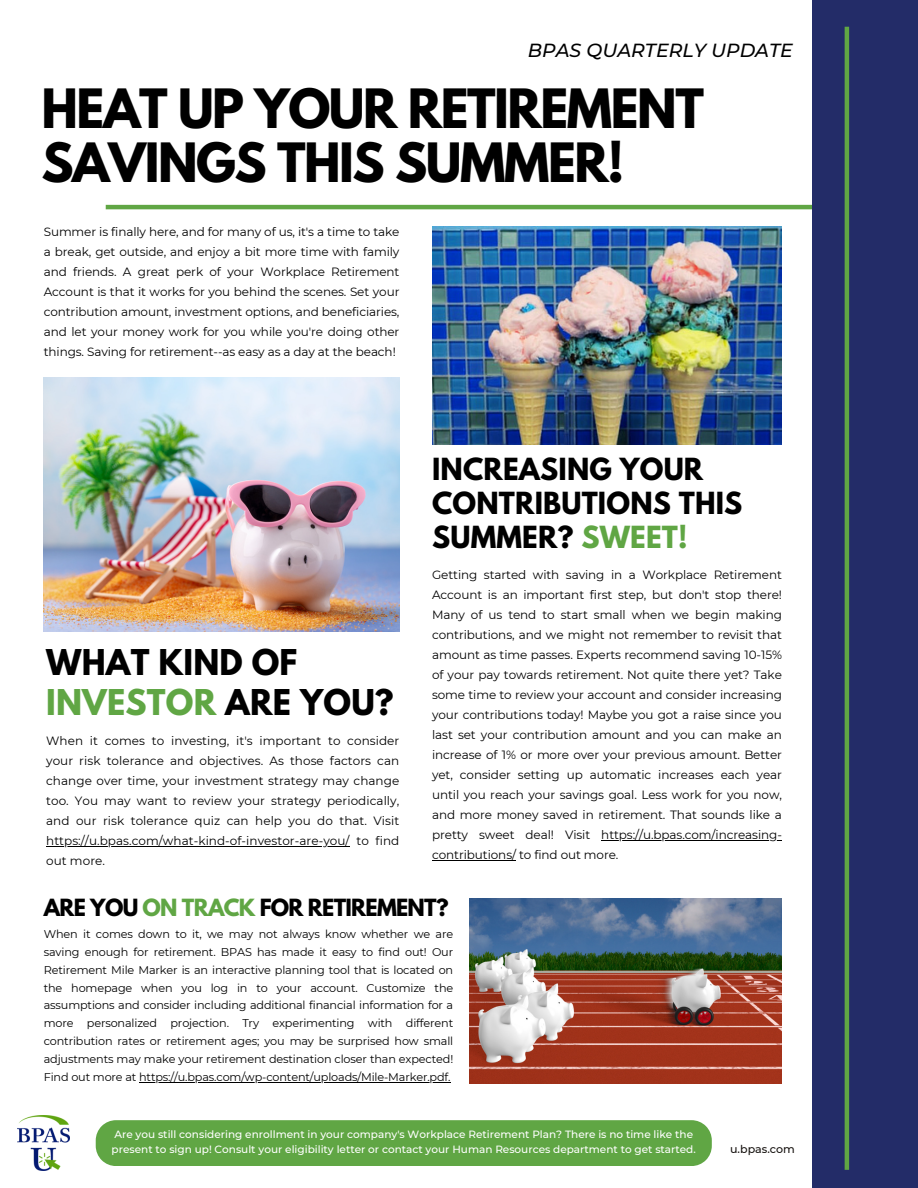
<style>
.page{position:relative;width:918px;height:1188px;background:#fff}
.page>*{position:absolute;margin:0;border:0;box-sizing:border-box;transform-origin:0 0}
.t1{font:700 48px/54px "League Spartan";letter-spacing:-.03em;color:#000}
.t2{font:700 31.5px/40.5px "League Spartan";letter-spacing:.005em;color:#000}
.t3{font:700 27px/33.8px "League Spartan";letter-spacing:.005em;color:#000}
.t4{font:700 21px "League Spartan";letter-spacing:-.035em;color:#000}
.t5{font:italic 500 18.9px "Montserrat";color:#000}
.t6{font:12px/20px "Montserrat";letter-spacing:-.005em;color:#000;text-align:justify}
.t7{font:11.25px/17.9px "Montserrat";letter-spacing:-.015em;color:#000;text-align:justify}
.t8{font:500 11.1px "Montserrat";color:#171310}
.t9{font:500 10.5px "Montserrat";color:#fff}
.s1{color:#60a644}
</style>
<div class="page">
<hr style="left:106px;top:205px;width:706px;height:4px;background:#60a644">
<div style="left:812px;top:0;width:106px;height:1188px;background:#232c68"></div>
<img style="left:44px;top:377px;width:355px;height:254px">
<hr style="left:845px;top:27px;width:4px;height:1143px;background:#60a644">
<img style="left:432px;top:227px;width:350px;height:218px">
<img style="left:18px;top:1115px;width:51px;height:55px">
<div style="left:96px;top:1120px;width:616px;height:46px;background:#60a644"></div>
<hr style="left:46px;top:846px;width:304px;height:1px;background:#000">
<hr style="left:601px;top:840px;width:181px;height:1px;background:#000">
<hr style="left:432px;top:860px;width:84px;height:1px;background:#000">
<img style="left:469px;top:898px;width:313px;height:186px">
<hr style="left:139px;top:1082px;width:312px;height:1px;background:#000">
<p class="t5" style="left:528px;top:39px;width:267px">BPAS QUARTERLY UPDATE</p>
<p class="t1" style="left:41px;top:88px;width:664px">HEAT UP YOUR RETIREMENT<br>SAVINGS THIS SUMMER!</p>
<p class="t6" style="left:44px;top:222px;width:357px">Summer is finally here, and for many of us, it's a time to take a break, get outside, and enjoy a bit more time with family and friends. A great perk of your Workplace Retirement Account is that it works for you behind the scenes. Set your contribution amount, investment options, and beneficiaries, and let your money work for you while you're doing other things. Saving for retirement--as easy as a day at the beach!</p>
<p class="t2" style="left:46px;top:646px;width:349px">WHAT KIND OF<br><span class="s1">INVESTOR</span> ARE YOU?</p>
<p class="t6" style="left:46px;top:731px;width:355px">When it comes to investing, it's important to consider your risk tolerance and objectives. As those factors can change over time, your investment strategy may change too. You may want to review your strategy periodically, and our risk tolerance quiz can help you do that. Visit https://u.bpas.com/what-kind-of-investor-are-you/ to find out more.</p>
<p class="t3" style="left:432px;top:456px;width:312px">INCREASING YOUR<br>CONTRIBUTIONS THIS<br>SUMMER? <span class="s1">SWEET!</span></p>
<p class="t6" style="left:432px;top:565px;width:351px">Getting started with saving in a Workplace Retirement Account is an important first step, but don't stop there!<br>Many of us tend to start small when we begin making contributions, and we might not remember to revisit that amount as time passes. Experts recommend saving 10-15% of your pay towards retirement. Not quite there yet? Take some time to review your account and consider increasing your contributions today! Maybe you got a raise since you last set your contribution amount and you can make an increase of 1% or more over your previous amount. Better yet, consider setting up automatic increases each year until you reach your savings goal. Less work for you now, and more money saved in retirement. That sounds like a pretty sweet deal! Visit https://u.bpas.com/increasing&shy;contributions/ to find out more.</p>
<p class="t4" style="left:44px;top:897px;width:406px">ARE YOU <span class="s1">ON TRACK</span> FOR RETIREMENT?</p>
<p class="t7" style="left:44px;top:925px;width:411px">When it comes down to it, we may not always know whether we are saving enough for retirement. BPAS has made it easy to find out! Our Retirement Mile Marker is an interactive planning tool that is located on the homepage when you log in to your account. Customize the assumptions and consider including additional financial information for a more personalized projection. Try experimenting with different contribution rates or retirement ages; you may be surprised how small adjustments may make your retirement destination closer than expected!<br>Find out more at https://u.bpas.com/wp-content/uploads/Mile-Marker.pdf.</p>
<p class="t9" style="left:114px;top:1128px;width:580px">Are you still considering enrollment in your company's Workplace Retirement Plan? There is no time like the</p>
<p class="t9" style="left:112px;top:1143px;width:586px">present to sign up! Consult your eligibility letter or contact your Human Resources department to get started.</p>
<p class="t8" style="left:730px;top:1142px;width:66px">u.bpas.com</p>
</div>
